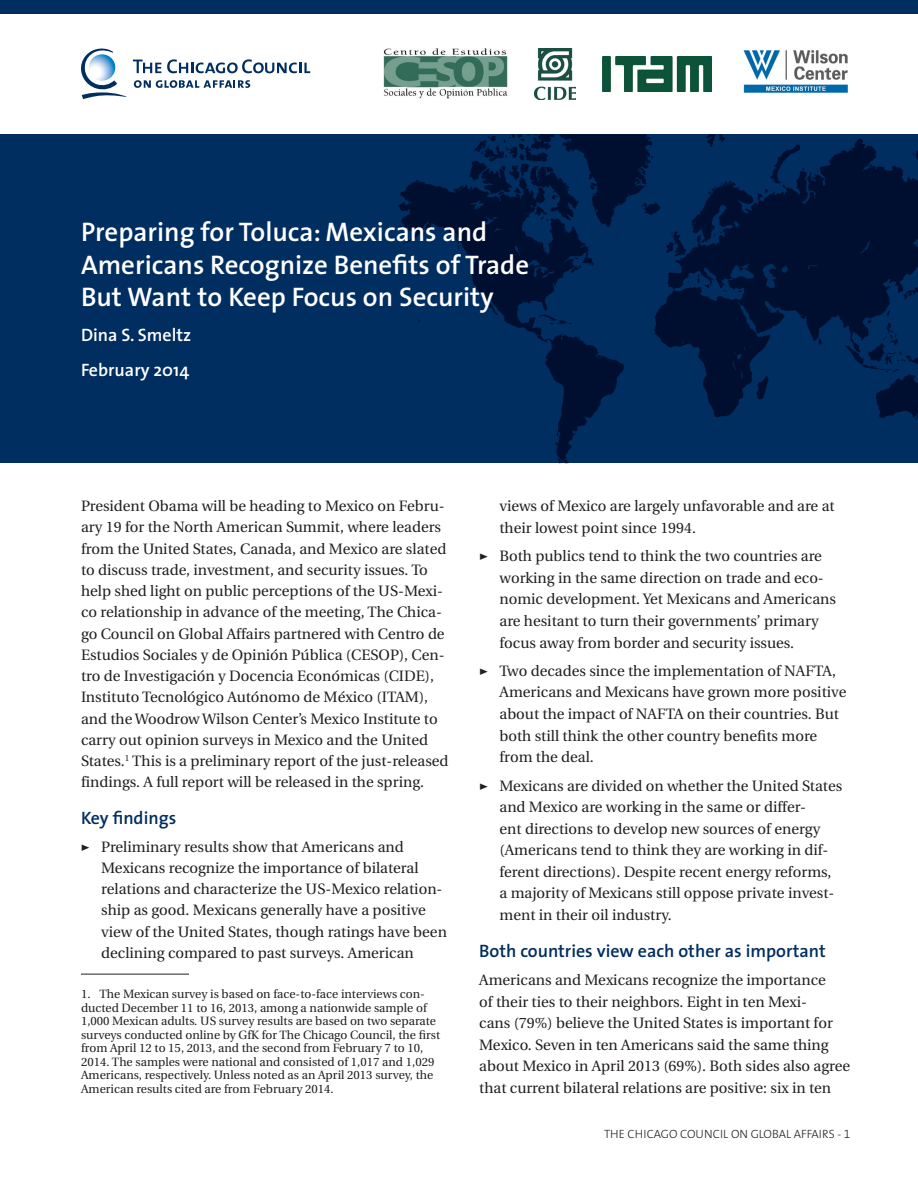
<style>
.page{position:relative;width:918px;height:1188px;background:#fff}
.page>*{position:absolute;margin:0;border:0;box-sizing:border-box;transform-origin:0 0}
.t1{font:600 27px/32.4px "The Sans";color:#fff}
.t2{font:600 18px "The Sans";color:#002e60}
.t3{font:600 18px/35.1px "The Sans";color:#fff}
.t4{font:15px/21.6px "Utopia";color:#231f20}
.t5{font:12px/13.5px "Utopia";color:#231f20}
.t6{font:300 12px "The Sans";color:#231f20}
.s1{font-family:"The Sans Bold Caps"}
.s2{font-family:"The Sans Light Expert";font-weight:400}
</style>
<div class="page">
<div style="left:0;top:134px;width:918px;height:329px;background:#002e60"></div>
<svg style="left:398px;top:134px;width:520px;height:329px"></svg>
<svg style="left:133px;top:60px;width:28px;height:13px"></svg>
<svg style="left:167px;top:59px;width:143px;height:14px"></svg>
<svg style="left:134px;top:80px;width:116px;height:8px"></svg>
<svg style="left:81px;top:49px;width:45px;height:50px"></svg>
<hr style="left:81px;top:974px;width:108px;height:1px;background:#231f20">
<div style="left:0;top:0;width:918px;height:14px;background:#002e60"></div>
<img style="left:602px;top:56px;width:110px;height:35px">
<img style="left:384px;top:49px;width:124px;height:50px">
<img style="left:535px;top:49px;width:40px;height:50px">
<img style="left:743px;top:50px;width:105px;height:43px">
<h1 class="t1" style="left:81px;top:215px;width:450px">Preparing for Toluca: Mexicans and<br>Americans Recognize Benefits of Trade<br>But Want to Keep Focus on Security</h1>
<p class="t3" style="left:81px;top:317px;width:112px">Dina S. Smeltz<br>February 2014</p>
<p class="t4" style="left:81px;top:496px;width:369px">President Obama will be heading to Mexico on Febru&shy;ary 19 for the North American Summit, where leaders from the United States, Canada, and Mexico are slated to discuss trade, investment, and security issues. To help shed light on public perceptions of the US-Mexi&shy;co relationship in advance of the meeting, The Chica&shy;go Council on Global Affairs partnered with Centro de Estudios Sociales y de Opinión Pública (CESOP), Cen&shy;tro de Investigación y Docencia Económicas (CIDE), Instituto Tecnológico Autónomo de México (ITAM), and the Woodrow Wilson Center’s Mexico Institute to carry out opinion surveys in Mexico and the United States.<sup>1</sup> This is a preliminary report of the just-released findings. A full report will be released in the spring.</p>
<p class="t2" style="left:81px;top:803px;width:97px">Key findings</p>
<p class="t4" style="left:101px;top:836px;width:347px;text-indent:-20px"><span class="s1">&gt;</span> Preliminary results show that Americans and Mexicans recognize the importance of bilateral relations and characterize the US-Mexico relation&shy;ship as good. Mexicans generally have a positive view of the United States, though ratings have been declining compared to past surveys. American</p>
<p class="t5" style="left:81px;top:988px;width:361px">1. The Mexican survey is based on face-to-face interviews con&shy;ducted December 11 to 16, 2013, among a nationwide sample of 1,000 Mexican adults. US survey results are based on two separate surveys conducted online by GfK for The Chicago Council, the first from April 12 to 15, 2013, and the second from February 7 to 10, 2014. The samples were national and consisted of 1,017 and 1,029<br>Americans, respectively. Unless noted as an April 2013 survey, the American results cited are from February 2014.</p>
<p class="t4" style="left:500px;top:496px;width:337px">views of Mexico are largely unfavorable and are at their lowest point since 1994.</p>
<p class="t4" style="left:500px;top:546px;width:338px;text-indent:-20px"><span class="s1">&gt;</span> Both publics tend to think the two countries are working in the same direction on trade and eco&shy;nomic development. Yet Mexicans and Americans are hesitant to turn their governments’ primary focus away from border and security issues.</p>
<p class="t4" style="left:500px;top:660px;width:348px;text-indent:-20px"><span class="s1">&gt;</span> Two decades since the implementation of NAFTA, Americans and Mexicans have grown more positive about the impact of NAFTA on their countries. But both still think the other country benefits more from the deal.</p>
<p class="t4" style="left:500px;top:775px;width:344px;text-indent:-20px"><span class="s1">&gt;</span> Mexicans are divided on whether the United States and Mexico are working in the same or differ-<br>ent directions to develop new sources of energy (Americans tend to think they are working in dif&shy;ferent directions). Despite recent energy reforms, a majority of Mexicans still oppose private invest&shy;ment in their oil industry.</p>
<p class="t2" style="left:479px;top:936px;width:348px">Both countries view each other as important</p>
<p class="t4" style="left:479px;top:969px;width:373px">Americans and Mexicans recognize the importance<br>of their ties to their neighbors. Eight in ten Mexi-<br>cans (79%) believe the United States is important for Mexico. Seven in ten Americans said the same thing about Mexico in April 2013 (69%). Both sides also agree that current bilateral relations are positive: six in ten</p>
<p class="t6" style="left:604px;top:1125px;width:248px">THE CHICAGO COUNCIL ON GLOBAL AFFAIRS - <span class="s2">1</span></p>
</div>
